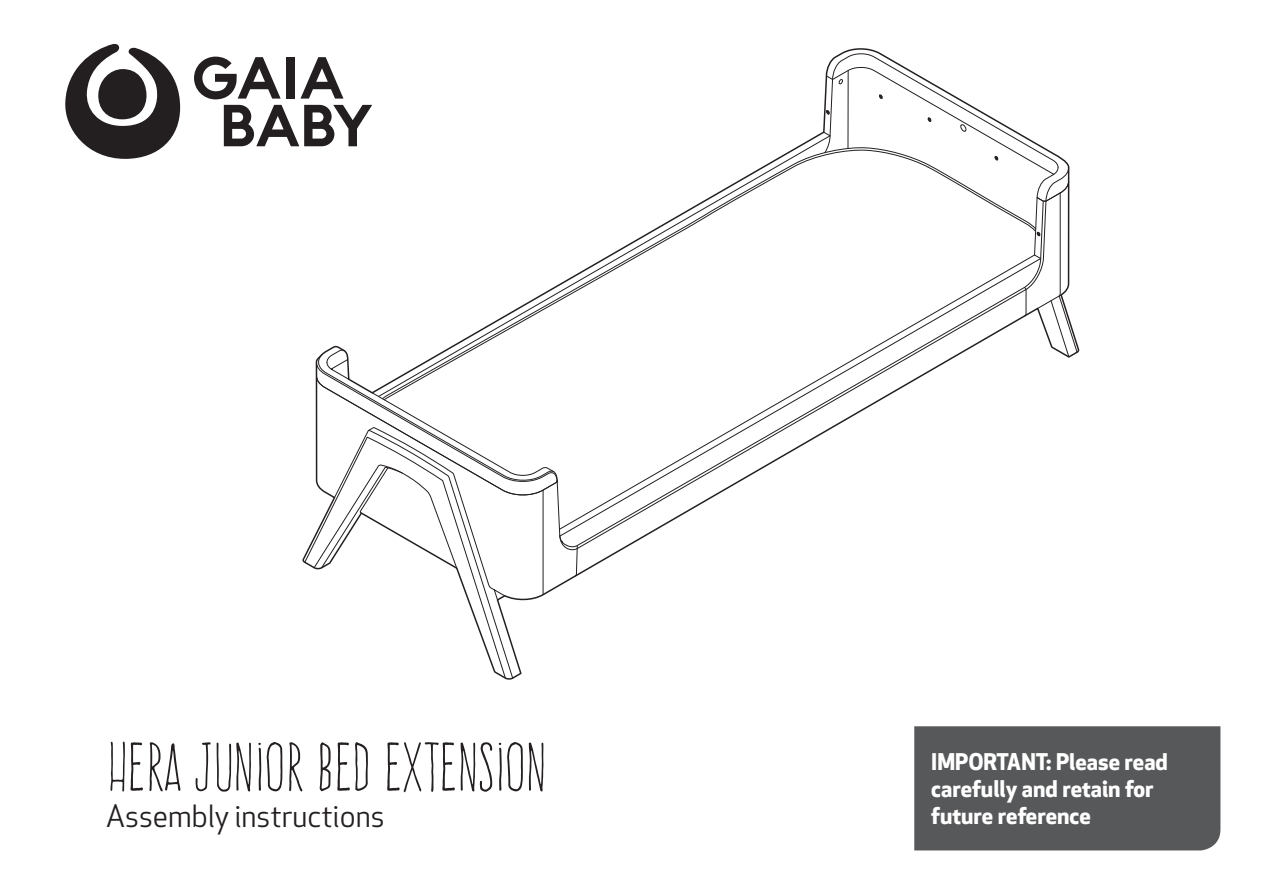
<style>
.page{position:relative;width:1263px;height:893px;background:#fff}
.page>*{position:absolute;margin:0;border:0;box-sizing:border-box;transform-origin:0 0}
.t1{font:60px "Frente H1";color:#231f20}
.t2{font:30px "Apex New";color:#231f20}
.t3{font:700 22.5px/27px "Apex New";color:#fff}
</style>
<div class="page">
<div style="left:914px;top:726px;width:306px;height:124px;background:#57585a"></div>
<svg style="left:302px;top:48px;width:778px;height:632px"></svg>
<svg style="left:371px;top:254px;width:670px;height:294px"></svg>
<svg style="left:381px;top:146px;width:656px;height:254px"></svg>
<svg style="left:823px;top:52px;width:254px;height:305px"></svg>
<svg style="left:384px;top:149px;width:545px;height:251px"></svg>
<svg style="left:65px;top:43px;width:115px;height:116px"></svg>
<div style="left:286px;top:57px;width:9px;height:42px;background:#231f20"></div>
<svg style="left:300px;top:57px;width:43px;height:42px"></svg>
<svg style="left:224px;top:105px;width:148px;height:41px"></svg>
<svg style="left:194px;top:57px;width:87px;height:42px"></svg>
<p class="t1" style="left:106px;top:733px;width:441px">HERA JUNIOR BED EXTENSION</p>
<p class="t2" style="left:106px;top:797px;width:280px">Assembly instructions</p>
<p class="t3" style="left:931px;top:747px;width:238px">IMPORTANT: Please read carefully and retain for future reference</p>
</div>
